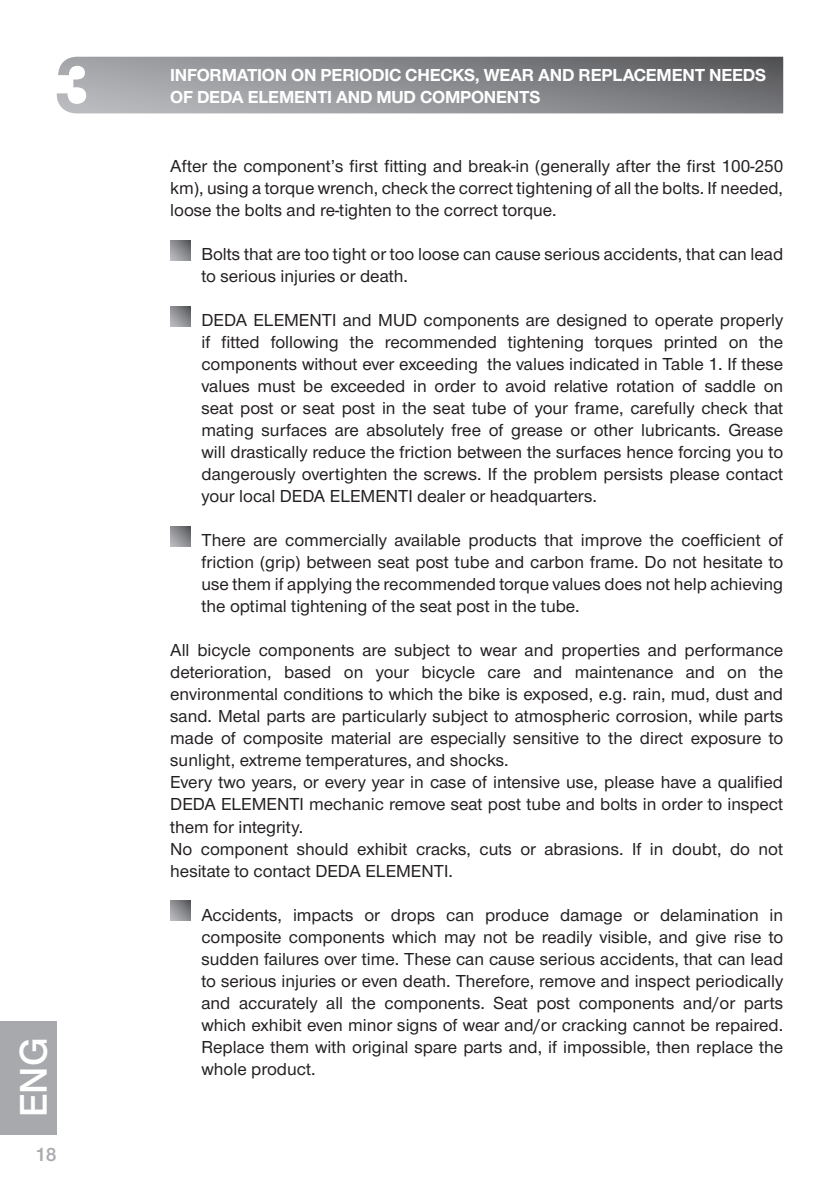
<style>
.page{position:relative;width:840px;height:1191px;background:#fff}
.page>*{position:absolute;margin:0;border:0;box-sizing:border-box;transform-origin:0 0}
.t1{font:40px "Nimbus San Nov Sem Bol";color:#fff}
.t2{font:20px "Nimbus San Nov Sem Bol";color:#a8a9ad}
.t3{font:500 18px/22px "Nimbus San Nov";color:#231f20;text-align:justify}
.t4{font:700 18px "Nimbus San Nov";letter-spacing:-.015em;color:#fff}
</style>
<div class="page">
<div style="left:0;top:1020px;width:57px;height:114px;background:#a8a9ad"></div>
<svg style="left:57px;top:57px;width:725px;height:56px;background:#8d8f92"></svg>
<svg style="left:170px;top:240px;width:20px;height:20px"></svg>
<svg style="left:170px;top:306px;width:20px;height:20px"></svg>
<svg style="left:170px;top:526px;width:20px;height:20px"></svg>
<svg style="left:170px;top:900px;width:20px;height:20px"></svg>
<h1 class="t1" style="left:10px;top:1117px;width:81px;rotate:-90deg">eng</h1>
<p class="t2" style="left:35px;top:1142px;width:23px">18</p>
<p class="t4" style="left:170px;top:64px;width:39px">INFORMATIO</p>
<p class="t4" style="left:274px;top:64px;width:57px">N ON PERIO</p>
<p class="t4" style="left:372px;top:64px;width:140px">DIC CHECKS, WEAR</p>
<p class="t4" style="left:538px;top:64px;width:53px">AND REPLA</p>
<p class="t4" style="left:633px;top:64px;width:25px">CEME</p>
<p class="t4" style="left:682px;top:64px;width:84px">NT NEEDS</p>
<p class="t4" style="left:170px;top:86px;width:90px">OF DEDA ELEME</p>
<p class="t4" style="left:305px;top:86px;width:141px">NTI AND MUD COMPO</p>
<p class="t4" style="left:483px;top:86px;width:47px">NENTS</p>
<p class="t3" style="left:170px;top:155px;width:614px">After the component’s first fitting and break-in (generally after the first 100-250 km), using a torque wrench, check the correct tightening of all the bolts. If needed, loose the bolts and re-tighten to the correct torque.</p>
<p class="t3" style="left:201px;top:243px;width:583px">Bolts that are too tight or too loose can cause serious accidents, that can lead to serious injuries or death.</p>
<p class="t3" style="left:201px;top:309px;width:583px">DEDA ELEMENTI and MUD components are designed to operate properly if fitted following the recommended tightening torques printed on the components without ever exceeding the values indicated in Table 1. If these values must be exceeded in order to avoid relative rotation of saddle on seat post or seat post in the seat tube of your frame, carefully check that mating surfaces are absolutely free of grease or other lubricants. Grease will drastically reduce the friction between the surfaces hence forcing you to dangerously overtighten the screws. If the problem persists please contact your local DEDA ELEMENTI dealer or headquarters.</p>
<p class="t3" style="left:201px;top:529px;width:583px">There are commercially available products that improve the coefficient of friction (grip) between seat post tube and carbon frame. Do not hesitate to use them if applying the recommended torque values does not help achieving the optimal tightening of the seat post in the tube.</p>
<p class="t3" style="left:170px;top:639px;width:614px;text-align:left">All bicycle components are subject to wear and properties and performance deterioration, based on your bicycle care and maintenance and on the environmental conditions to which the bike is exposed, e.g. rain, mud, dust and sand. Metal parts are particularly subject to atmospheric corrosion, while parts made of composite material are especially sensitive to the direct exposure to sunlight, extreme temperatures, and shocks.<br>Every two years, or every year in case of intensive use, please have a qualified DEDA ELEMENTI mechanic remove seat post tube and bolts in order to inspect them for integrity.<br>No component should exhibit cracks, cuts or abrasions. If in doubt, do not hesitate to contact DEDA ELEMENTI.</p>
<p class="t3" style="left:201px;top:903px;width:583px">Accidents, impacts or drops can produce damage or delamination in composite components which may not be readily visible, and give rise to sudden failures over time. These can cause serious accidents, that can lead to serious injuries or even death. Therefore, remove and inspect periodically and accurately all the components. Seat post components and/or parts which exhibit even minor signs of wear and/or cracking cannot be repaired.<br>Replace them with original spare parts and, if impossible, then replace the whole product.</p>
</div>
